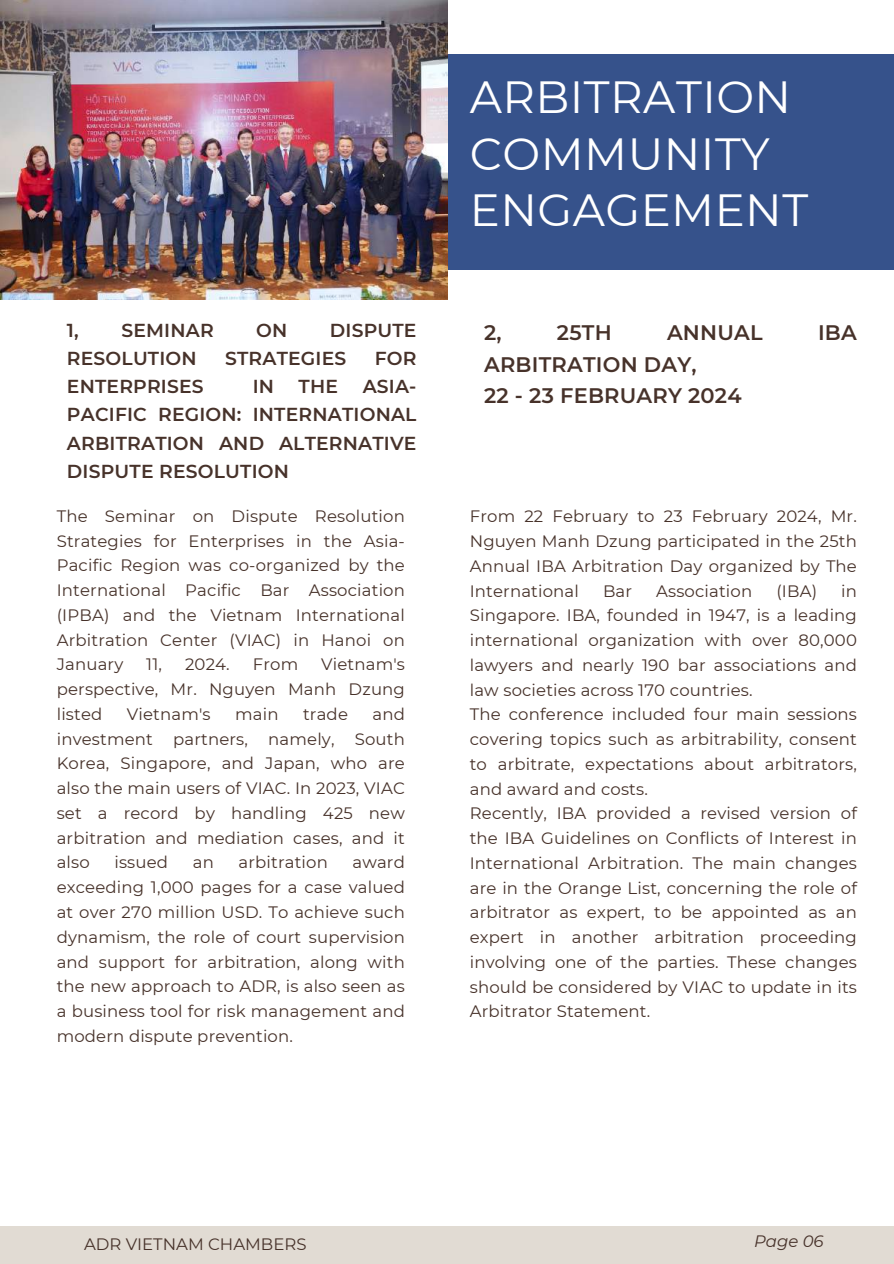
<style>
.page{position:relative;width:894px;height:1264px;background:#fff}
.page>*{position:absolute;margin:0;border:0;box-sizing:border-box;transform-origin:0 0}
.t1{font:45px/56.2px "Montserrat";letter-spacing:.01em;color:#fff}
.t2{font:600 21px/31.5px "Montserrat";letter-spacing:.01em;color:#47322a}
.t3{font:600 18.75px/28.2px "Montserrat";letter-spacing:.01em;color:#47322a;text-align:justify}
.t4{font:16.5px/24.8px "Montserrat";letter-spacing:.01em;color:#47322a;text-align:justify}
.t5{font:italic 16.5px "Montserrat";color:#47322a}
</style>
<div class="page">
<div style="left:242px;top:54px;width:651px;height:215px;background:#36528b"></div>
<div style="left:0;top:1226px;width:893px;height:37px;background:#e1dbd3"></div>
<img style="left:0;top:0;width:447px;height:299px">
<p class="t3" style="left:67px;top:316px;width:13px">1,</p>
<p class="t3" style="left:121px;top:316px;width:94px">SEMINAR</p>
<p class="t3" style="left:256px;top:316px;width:33px">ON</p>
<p class="t3" style="left:330px;top:316px;width:88px">DISPUTE</p>
<p class="t3" style="left:67px;top:344px;width:131px">RESOLUTION</p>
<p class="t3" style="left:225px;top:344px;width:123px">STRATEGIES</p>
<p class="t3" style="left:374px;top:344px;width:43px">FOR</p>
<p class="t3" style="left:67px;top:372px;width:138px">ENTERPRISES</p>
<p class="t3" style="left:252px;top:372px;width:23px">IN</p>
<p class="t3" style="left:298px;top:372px;width:41px">THE</p>
<p class="t3" style="left:67px;top:372px;width:351px;text-indent:295px">ASIA-PACIFIC REGION: INTERNATIONAL ARBITRATION AND ALTERNATIVE DISPUTE RESOLUTION</p>
<p class="t4" style="left:57px;top:503px;width:349px">The Seminar on Dispute Resolution Strategies for Enterprises in the Asia-Pacific Region was co-organized by the International Pacific Bar Association (IPBA) and the Vietnam International Arbitration Center (VIAC) in Hanoi on January</p>
<p class="t4" style="left:57px;top:652px;width:349px;text-indent:264px">Vietnam's perspective, Mr. Nguyen Manh Dzung listed</p>
<p class="t4" style="left:146px;top:652px;width:17px">11,</p>
<p class="t4" style="left:185px;top:652px;width:46px">2024.</p>
<p class="t4" style="left:253px;top:652px;width:47px">From</p>
<p class="t4" style="left:57px;top:701px;width:349px;text-indent:316px">and investment partners, namely, South Korea, Singapore, and Japan, who are also the main users of VIAC. In 2023, VIAC set a record by handling 425 new arbitration and mediation cases, and it also</p>
<p class="t4" style="left:127px;top:701px;width:85px">Vietnam's</p>
<p class="t4" style="left:235px;top:701px;width:45px">main</p>
<p class="t4" style="left:303px;top:701px;width:46px">trade</p>
<p class="t4" style="left:57px;top:850px;width:349px;text-indent:296px">award exceeding 1,000 pages for a case valued at over 270 million USD. To achieve such dynamism, the role of court supervision and support for arbitration, along with the new approach to ADR, is also seen as a business tool for risk management and modern dispute prevention.</p>
<p class="t4" style="left:114px;top:850px;width:55px">issued</p>
<p class="t4" style="left:193px;top:850px;width:23px">an</p>
<p class="t4" style="left:238px;top:850px;width:91px">arbitration</p>
<h1 class="t1" style="left:469px;top:69px;width:340px">ARBITRATION<br>COMMUNITY<br>ENGAGEMENT</h1>
<p class="t2" style="left:484px;top:317px;width:19px">2,</p>
<p class="t2" style="left:556px;top:317px;width:56px">25TH</p>
<p class="t2" style="left:666px;top:317px;width:97px">ANNUAL</p>
<p class="t2" style="left:817px;top:317px;width:40px">IBA</p>
<p class="t2" style="left:484px;top:348px;width:259px">ARBITRATION DAY,<br>22 - 23 FEBRUARY 2024</p>
<p class="t4" style="left:469px;top:504px;width:388px">From 22 February to 23 February 2024, Mr.<br>Nguyen Manh Dzung participated in the 25th Annual IBA Arbitration Day organized by The International</p>
<p class="t4" style="left:469px;top:578px;width:388px;text-align:left;text-indent:371px">in Singapore. IBA, founded in 1947, is a leading international organization with over 80,000 lawyers and nearly 190 bar associations and law societies across 170 countries.<br>The conference included four main sessions covering topics such as arbitrability, consent to arbitrate, expectations about arbitrators, and award and costs.<br>Recently, IBA provided a revised version of the IBA Guidelines on Conflicts of Interest in International Arbitration. The main changes are in the Orange List, concerning the role of arbitrator as expert, to be appointed as an expert in another arbitration proceeding involving one of the parties. These changes should be considered by VIAC to update in its Arbitrator Statement.</p>
<p class="t4" style="left:602px;top:578px;width:31px">Bar</p>
<p class="t4" style="left:656px;top:578px;width:98px">Association</p>
<p class="t4" style="left:776px;top:578px;width:42px">(IBA)</p>
<p class="t4" style="left:84px;top:1231px;width:224px">ADR VIETNAM CHAMBERS</p>
<p class="t5" style="left:753px;top:1231px;width:71px">Page 06</p>
</div>
